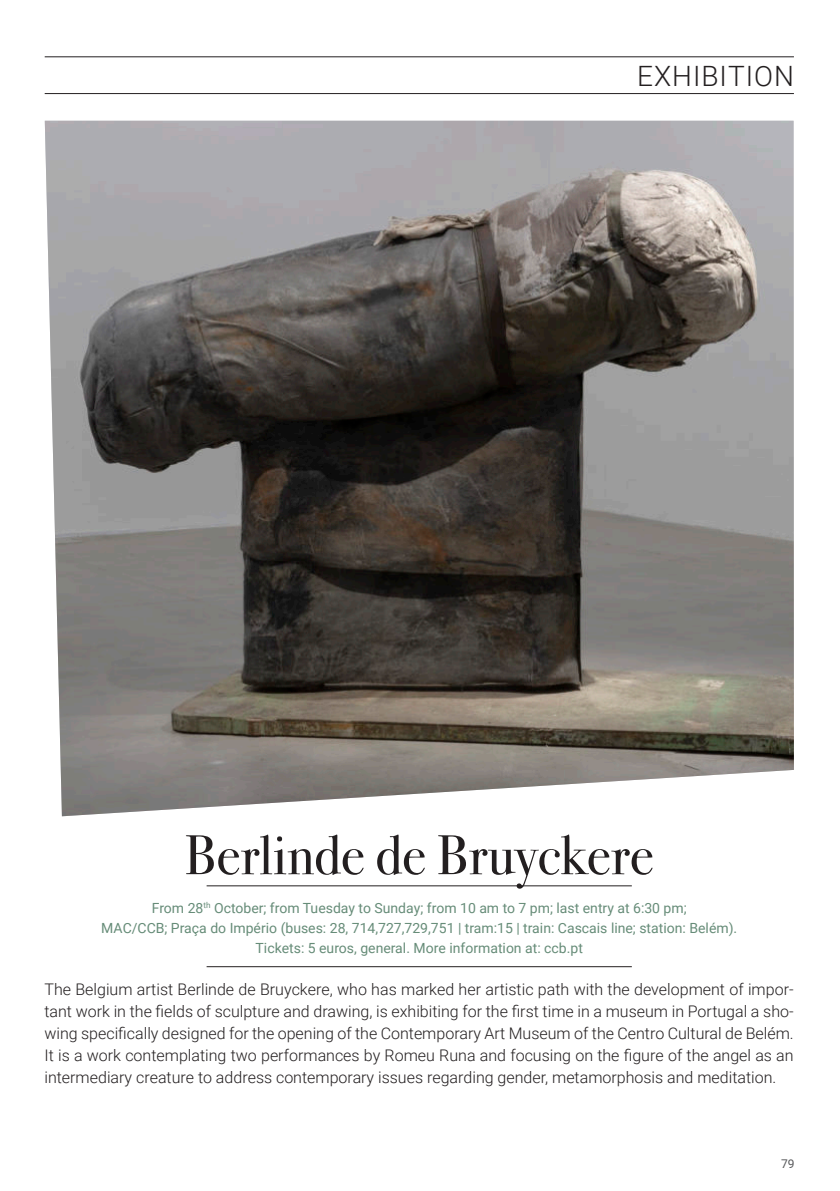
<style>
.page{position:relative;width:840px;height:1191px;background:#fff}
.page>*{position:absolute;margin:0;border:0;box-sizing:border-box;transform-origin:0 0}
.t1{font:56px "Bodoni Svty Two ITCTT";color:#231f20}
.t2{font:300 28px "Roboto";letter-spacing:.035em;color:#231f20}
.t3{font:300 16px/22px "Roboto";color:#231f20;text-align:justify}
.t4{font:14px/20px "Roboto";color:#668c78;text-align:center}
.t5{font:12px "Roboto";color:#57585a}
</style>
<div class="page">
<hr style="left:45px;top:56px;width:748px;height:1px;background:#231f20">
<hr style="left:45px;top:93px;width:748px;height:1px;background:#231f20">
<hr style="left:206px;top:885px;width:425px;height:1px;background:#231f20">
<hr style="left:206px;top:966px;width:425px;height:1px;background:#231f20">
<img style="left:45px;top:121px;width:748px;height:695px">
<h2 class="t2" style="left:636px;top:65px;width:158px">EXHIBITION</h2>
<h1 class="t1" style="left:184px;top:832px;width:470px">Berlinde de Bruyckere</h1>
<p class="t4" style="left:101px;top:898px;width:637px">From 28<sup>th</sup> October; from Tuesday to Sunday; from 10 am to 7 pm; last entry at 6:30 pm;<br>MAC/CCB; Praça do Império (buses: 28, 714,727,729,751 | tram:15 | train: Cascais line; station: Belém).<br>Tickets: 5 euros, general. More information at: ccb.pt</p>
<p class="t3" style="left:44px;top:978px;width:750px">The Belgium artist Berlinde de Bruyckere, who has marked her artistic path with the development of impor&shy;tant work in the fields of sculpture and drawing, is exhibiting for the first time in a museum in Portugal a sho&shy;wing specifically designed for the opening of the Contemporary Art Museum of the Centro Cultural de Belém.<br>It is a work contemplating two performances by Romeu Runa and focusing on the figure of the angel as an intermediary creature to address contemporary issues regarding gender, metamorphosis and meditation.</p>
<p class="t5" style="left:780px;top:1158px;width:15px">79</p>
</div>
